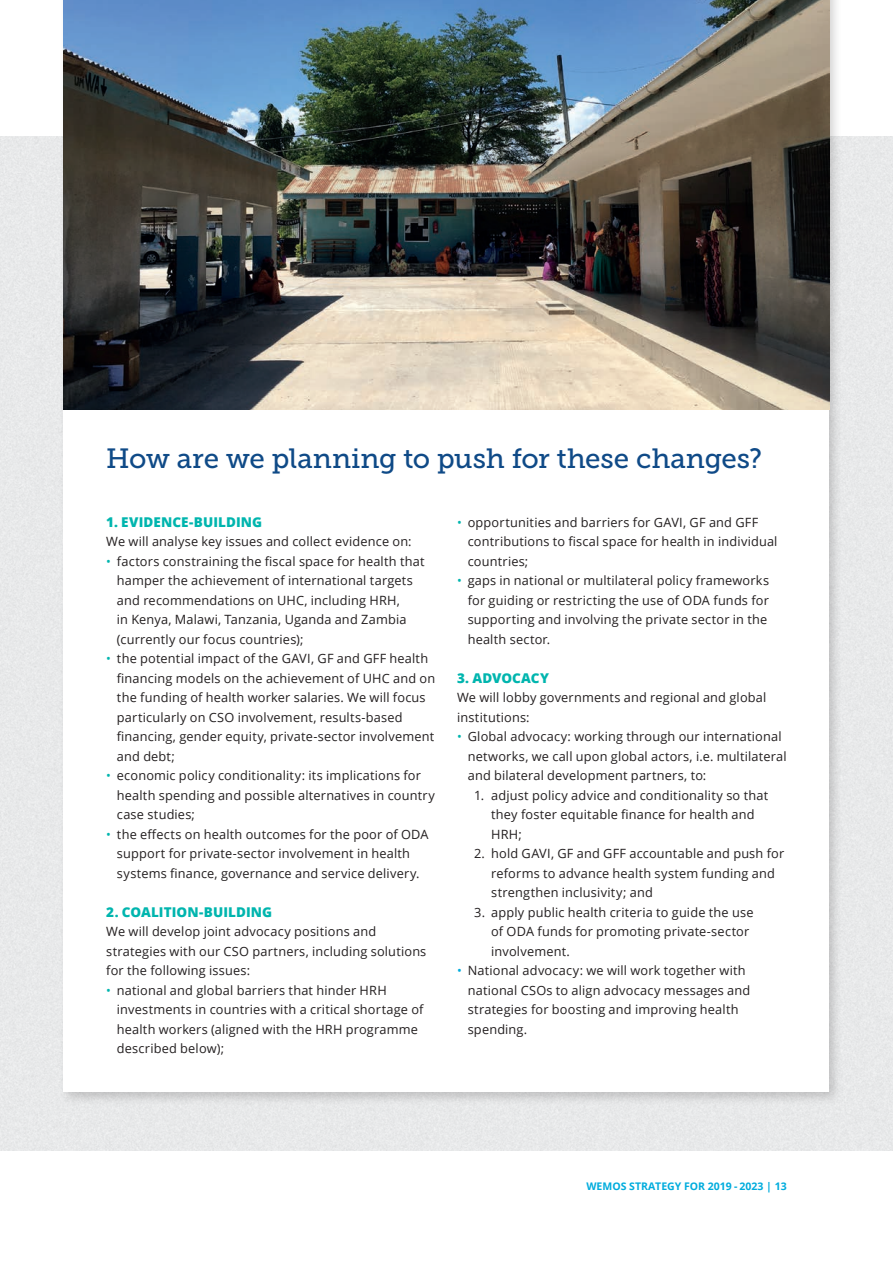
<style>
.page{position:relative;width:893px;height:1263px;background:#fff}
.page>*{position:absolute;margin:0;border:0;box-sizing:border-box;transform-origin:0 0}
.subkop{font:27.75px "Museo Slab 500";letter-spacing:-.005em;color:#0f4a87}
.subkop-2{font:800 13.5px "Open Sans";letter-spacing:.005em;color:#00b5ae}
.Platte_tekst_-_8_5pt{font:12.75px/19.5px "Open Sans";letter-spacing:.015em;color:#231f20}
.t1{font:700 10.5px "Open Sans";color:#00acdd}
.s1{color:#00b5ae}
.s2{color:#00acdd}
</style>
<div class="page">
<div style="left:0;top:136px;width:893px;height:1015px;background:#e8e9ea"></div>
<div style="left:59px;top:0;width:783px;height:1105px;background:#231f20;opacity:.2"></div>
<div style="left:64px;top:410px;width:765px;height:682px;background:#fff"></div>
<img style="left:64px;top:0;width:765px;height:410px">
<p class="subkop" style="left:106px;top:443px;width:657px">How are we planning to push for these changes?</p>
<p class="subkop-2" style="left:106px;top:511px;width:157px">1. EVIDENCE-BUILDING</p>
<p class="Platte_tekst_-_8_5pt" style="left:106px;top:531px;width:307px">We will analyse key issues and collect evidence on:</p>
<p class="Platte_tekst_-_8_5pt" style="left:117px;top:551px;width:309px;text-indent:-11px"><span class="s1">•</span> factors constraining the fiscal space for health that hamper the achievement of international targets and recommendations on UHC, including HRH,<br>in Kenya, Malawi, Tanzania, Uganda and Zambia (currently our focus countries);</p>
<p class="Platte_tekst_-_8_5pt" style="left:117px;top:648px;width:320px;text-indent:-11px"><span class="s1">•</span> the potential impact of the GAVI, GF and GFF health financing models on the achievement of UHC and on the funding of health worker salaries. We will focus particularly on CSO involvement, results-based financing, gender equity, private-sector involvement and debt;</p>
<p class="Platte_tekst_-_8_5pt" style="left:117px;top:765px;width:319px;text-indent:-11px"><span class="s1">•</span> economic policy conditionality: its implications for health spending and possible alternatives in country case studies;</p>
<p class="Platte_tekst_-_8_5pt" style="left:117px;top:824px;width:313px;text-indent:-11px"><span class="s1">•</span> the effects on health outcomes for the poor of ODA support for private-sector involvement in health systems finance, governance and service delivery.</p>
<p class="subkop-2" style="left:106px;top:901px;width:167px">2. COALITION-BUILDING</p>
<p class="Platte_tekst_-_8_5pt" style="left:106px;top:921px;width:322px">We will develop joint advocacy positions and strategies with our CSO partners, including solutions for the following issues:</p>
<p class="Platte_tekst_-_8_5pt" style="left:117px;top:980px;width:308px;text-indent:-11px"><span class="s1">•</span> national and global barriers that hinder HRH investments in countries with a critical shortage of health workers (aligned with the HRH programme described below);</p>
<p class="Platte_tekst_-_8_5pt" style="left:468px;top:512px;width:311px;text-indent:-11px"><span class="s1">•</span> opportunities and barriers for GAVI, GF and GFF contributions to fiscal space for health in individual countries;</p>
<p class="Platte_tekst_-_8_5pt" style="left:468px;top:570px;width:303px;text-indent:-11px"><span class="s1">•</span> gaps in national or multilateral policy frameworks for guiding or restricting the use of ODA funds for supporting and involving the private sector in the health sector.</p>
<p class="subkop-2" style="left:457px;top:667px;width:93px">3. ADVOCACY</p>
<p class="Platte_tekst_-_8_5pt" style="left:457px;top:687px;width:311px">We will lobby governments and regional and global institutions:</p>
<p class="Platte_tekst_-_8_5pt" style="left:468px;top:726px;width:320px;text-indent:-11px"><span class="s1">•</span> Global advocacy: working through our international networks, we call upon global actors, i.e. multilateral and bilateral development partners, to:</p>
<p class="Platte_tekst_-_8_5pt" style="left:491px;top:785px;width:279px;text-indent:-17px">1. adjust policy advice and conditionality so that they foster equitable finance for health and<br>HRH;</p>
<p class="Platte_tekst_-_8_5pt" style="left:491px;top:843px;width:295px;text-indent:-17px">2. hold GAVI, GF and GFF accountable and push for reforms to advance health system funding and strengthen inclusivity; and</p>
<p class="Platte_tekst_-_8_5pt" style="left:491px;top:902px;width:264px;text-indent:-17px">3. apply public health criteria to guide the use of ODA funds for promoting private-sector involvement.</p>
<p class="Platte_tekst_-_8_5pt" style="left:468px;top:960px;width:284px;text-indent:-11px"><span class="s2">•</span> National advocacy: we will work together with national CSOs to align advocacy messages and strategies for boosting and improving health spending.</p>
<p class="t1" style="left:586px;top:1178px;width:202px">WEMOS STRATEGY FOR 2019 - 2023 | 13</p>
</div>
